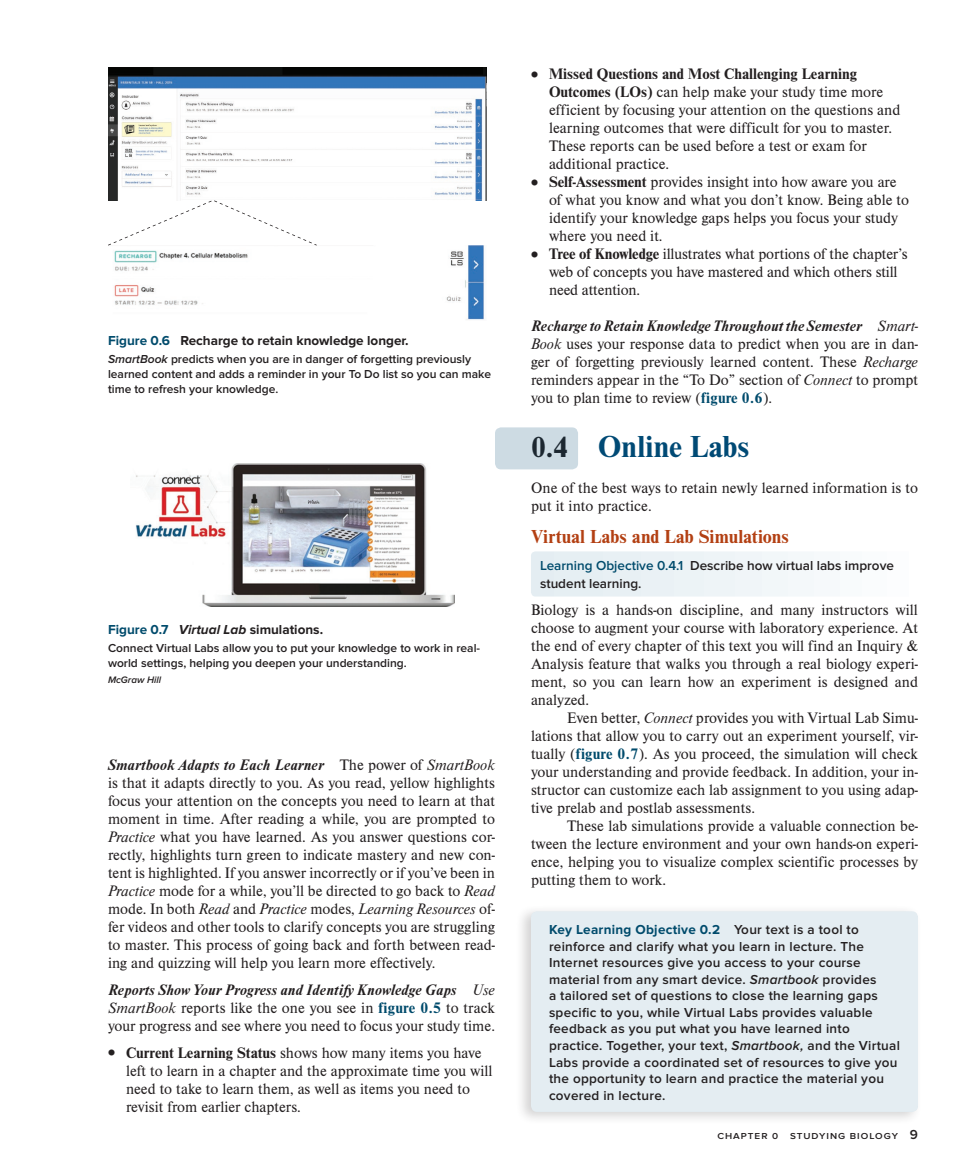
<style>
.page{position:relative;width:972px;height:1175px;background:#fff}
.page>*{position:absolute;margin:0;border:0;box-sizing:border-box;transform-origin:0 0}
.bch_ha{font:700 31.5px "Nimbus Rom DOT";letter-spacing:.005em;color:#004a75}
.bch_hb{font:700 19.5px "Nimbus Rom DOT";letter-spacing:.005em;color:#b34013}
.bch_hd{font:15.75px/18px "Nimbus Rom DOT";color:#231f20}
.bch_tx{font:15.75px/18px "Nimbus Rom DOT";color:#231f20;text-align:justify}
.bch_tx_first{font:15.75px/18px "Nimbus Rom DOT";color:#231f20}
.bchnt_tx{font:600 13.5px/16.5px "Proxima Nova";letter-spacing:.02em;color:#231f20}
.bch_fgtt{font:700 13.5px "Proxima Nova";color:#231f20}
.bch_lo{font:600 13.5px/18px "Proxima Nova";color:#231f20}
.bch_fgct{font:600 12px/15px "Proxima Nova";color:#231f20}
.bch_fgso{font:italic 600 9.75px "Proxima Nova";color:#231f20}
.t1{font:600 9px "Proxima Nova";letter-spacing:.1em;color:#231f20;scale:1.1 1}
.s1{color:#004b6c}
.s2{font-style:italic}
.s3{font-weight:700;font-style:italic}
.s4{font-weight:700;color:#004b6c}
.s5{font-size:10.5px}
.s6{font-weight:700}
.s7{font-size:30px;color:#231f20}
.s8{font-size:13.5px}
</style>
<div class="page">
<div style="left:531px;top:551px;width:387px;height:45px;background:linear-gradient(to right,#e2ecf1,#fcfdfe);border-radius:4px"></div>
<img style="left:108px;top:67px;width:378px;height:133px">
<img style="left:108px;top:245px;width:376px;height:75px">
<svg style="left:108px;top:200px;width:209px;height:45px"></svg>
<img style="left:136px;top:463px;width:318px;height:143px">
<div style="left:495px;top:427px;width:83px;height:42px;background:#cddbe3;border-radius:6px"></div>
<div style="left:515px;top:904px;width:407px;height:221px;background:#231f20;opacity:.2"></div>
<div style="left:531px;top:911px;width:387px;height:201px;background:#e4edf2;border-radius:6px"></div>
<p class="bch_fgtt" style="left:108px;top:332px;width:302px"><span class="s1">Figure 0.6</span> Recharge to retain knowledge longer.</p>
<p class="bch_fgct" style="left:108px;top:351px;width:385px"><span class="s2">SmartBook</span> predicts when you are in danger of forgetting previously learned content and adds a reminder in your To Do list so you can make time to refresh your knowledge.</p>
<p class="bch_fgtt" style="left:108px;top:621px;width:217px"><span class="s1">Figure 0.7</span> <span class="s2">Virtual Lab</span> simulations.</p>
<p class="bch_fgct" style="left:108px;top:640px;width:374px">Connect Virtual Labs allow you to put your knowledge to work in real&shy;world settings, helping you deepen your understanding.</p>
<p class="bch_fgso" style="left:108px;top:674px;width:55px">McGraw Hill</p>
<p class="bch_hd" style="left:108px;top:756px;width:389px;text-align:justify"><span class="s3">Smartbook Adapts to Each Learner</span> The power of <span class="s2">SmartBook </span>is that it adapts directly to you. As you read, yellow highlights focus your attention on the concepts you need to learn at that moment in time. After reading a while, you are prompted to <span class="s2">Practice</span> what you have learned. As you answer questions cor&shy;rectly, highlights turn green to indicate mastery and new con&shy;tent is highlighted. If you answer incorrectly or if you’ve been in <span class="s2">Practice</span> mode for a while, you’ll be directed to go back to <span class="s2">Read </span>mode. In both <span class="s2">Read</span> and <span class="s2">Practice</span> modes, <span class="s2">Learning Resources</span> of&shy;fer videos and other tools to clarify concepts you are struggling to master. This process of going back and forth between read&shy;ing and quizzing will help you learn more effectively.</p>
<p class="bch_hd" style="left:108px;top:981px;width:389px;text-align:justify"><span class="s3">Reports Show Your Progress and Identify Knowledge Gaps</span> <span class="s2">Use SmartBook</span> reports like the one you see in <span class="s4">figure 0.5</span> to track your progress and see where you need to focus your study time.</p>
<p class="bch_hd" style="left:126px;top:1044px;width:368px;text-indent:-18px"><span class="s5">●</span> <span class="s6">Current Learning Status</span> shows how many items you have left to learn in a chapter and the approximate time you will need to take to learn them, as well as items you need to revisit from earlier chapters.</p>
<p class="bch_hd" style="left:549px;top:65px;width:353px;text-indent:-18px"><span class="s5">●</span> <span class="s6">Missed Questions and Most Challenging Learning Outcomes (LOs)</span> can help make your study time more efficient by focusing your attention on the questions and learning outcomes that were difficult for you to master.<br>These reports can be used before a test or exam for additional practice.</p>
<p class="bch_hd" style="left:549px;top:173px;width:362px;text-indent:-18px"><span class="s5">●</span> <span class="s6">Self-Assessment</span> provides insight into how aware you are of what you know and what you don’t know. Being able to identify your knowledge gaps helps you focus your study where you need it.</p>
<p class="bch_hd" style="left:549px;top:245px;width:360px;text-indent:-18px"><span class="s5">●</span> <span class="s6">Tree of Knowledge</span> illustrates what portions of the chapter’s web of concepts you have mastered and which others still need attention.</p>
<p class="bch_hd" style="left:531px;top:317px;width:389px;text-align:justify"><span class="s3">Recharge to Retain Knowledge Throughout the Semester</span> <span class="s2">Smart-Book</span> uses your response data to predict when you are in dan&shy;ger of forgetting previously learned content. These <span class="s2">Recharge </span>reminders appear in the “To Do” section of <span class="s2">Connect</span> to prompt you to plan time to review (<span class="s4">figure 0.6</span>).</p>
<p class="bch_ha" style="left:531px;top:429px;width:220px"><span class="s7">0.4</span> Online Labs</p>
<p class="bch_tx_first" style="left:531px;top:479px;width:389px">One of the best ways to retain newly learned information is to put it into practice.</p>
<p class="bch_hb" style="left:531px;top:525px;width:259px">Virtual Labs and Lab Simulations</p>
<p class="bch_lo" style="left:540px;top:556px;width:356px"><span class="s1">Learning Objective 0.4.1</span> Describe how virtual labs improve student learning.</p>
<p class="bch_tx_first" style="left:531px;top:601px;width:389px;text-align:justify">Biology is a hands-on discipline, and many instructors will choose to augment your course with laboratory experience. At the end of every chapter of this text you will find an Inquiry &amp; Analysis feature that walks you through a real biology experi&shy;ment, so you can learn how an experiment is designed and analyzed.</p>
<p class="bch_tx" style="left:531px;top:709px;width:389px;text-indent:36px">Even better, <span class="s2">Connect</span> provides you with Virtual Lab Simu&shy;lations that allow you to carry out an experiment yourself, vir&shy;tually (<span class="s4">figure 0.7</span>). As you proceed, the simulation will check your understanding and provide feedback. In addition, your in&shy;structor can customize each lab assignment to you using adap&shy;tive prelab and postlab assessments.</p>
<p class="bch_tx" style="left:531px;top:817px;width:389px;text-indent:36px">These lab simulations provide a valuable connection be&shy;tween the lecture environment and your own hands-on experi&shy;ence, helping you to visualize complex scientific processes by putting them to work.</p>
<p class="bchnt_tx" style="left:549px;top:922px;width:352px"><span class="s4">Key Learning Objective 0.2</span> Your text is a tool to reinforce and clarify what you learn in lecture. The Internet resources give you access to your course material from any smart device. <span class="s2">Smartbook</span> provides<br>a tailored set of questions to close the learning gaps specific to you, while Virtual Labs provides valuable feedback as you put what you have learned into practice. Together, your text, <span class="s2">Smartbook,</span> and the Virtual Labs provide a coordinated set of resources to give you the opportunity to learn and practice the material you covered in lecture.</p>
<p class="t1" style="left:717px;top:1130px;width:57px">CHAPTER 0</p>
<p class="t1" style="left:790px;top:1130px;width:118px">STUDYING BIOLOGY <span class="s8">9</span></p>
</div>
